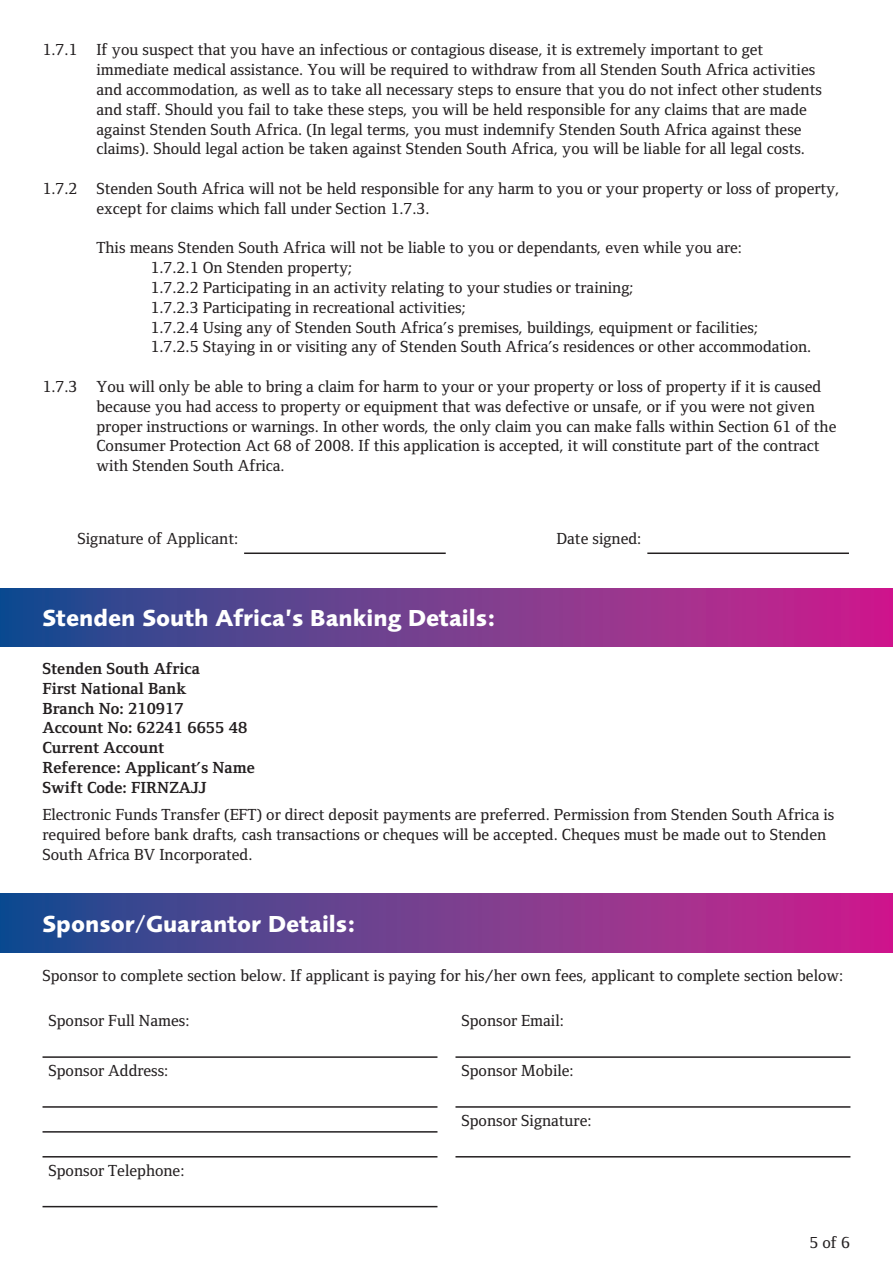
<style>
.page{position:relative;width:893px;height:1263px;background:#fff}
.page>*{position:absolute;margin:0;border:0;box-sizing:border-box;transform-origin:0 0}
.t1{font:700 24px "Foundry Sans";color:#fff}
.t2{font:500 16.5px/19.8px "Foundry Form Serif W04";color:#231f20}
.t3{font:700 16.5px "Foundry Form Serif W04";color:#231f20}
</style>
<div class="page">
<hr style="left:244px;top:552px;width:202px;height:2px;background:#231f20">
<hr style="left:647px;top:552px;width:202px;height:2px;background:#231f20">
<svg style="left:0;top:588px;width:893px;height:58px;background:#763a8e"></svg>
<svg style="left:0;top:894px;width:893px;height:58px;background:#763a8e"></svg>
<hr style="left:43px;top:1056px;width:394px;height:2px;background:#231f20">
<hr style="left:43px;top:1156px;width:394px;height:1px;background:#231f20">
<hr style="left:43px;top:1131px;width:394px;height:1px;background:#231f20">
<hr style="left:43px;top:1106px;width:394px;height:2px;background:#231f20">
<hr style="left:43px;top:1206px;width:394px;height:1px;background:#231f20">
<hr style="left:455px;top:1056px;width:395px;height:2px;background:#231f20">
<hr style="left:455px;top:1106px;width:395px;height:2px;background:#231f20">
<hr style="left:455px;top:1156px;width:395px;height:1px;background:#231f20">
<p class="t2" style="left:97px;top:39px;width:727px;text-indent:-54px">1.7.1 If you suspect that you have an infectious or contagious disease, it is extremely important to get immediate medical assistance. You will be required to withdraw from all Stenden South Africa activities and accommodation, as well as to take all necessary steps to ensure that you do not infect other students and staff. Should you fail to take these steps, you will be held responsible for any claims that are made against Stenden South Africa. (In legal terms, you must indemnify Stenden South Africa against these claims). Should legal action be taken against Stenden South Africa, you will be liable for all legal costs.</p>
<p class="t2" style="left:97px;top:178px;width:744px;text-indent:-54px">1.7.2 Stenden South Africa will not be held responsible for any harm to you or your property or loss of property, except for claims which fall under Section 1.7.3.</p>
<p class="t2" style="left:97px;top:237px;width:647px">This means Stenden South Africa will not be liable to you or dependants, even while you are:</p>
<p class="t2" style="left:151px;top:257px;width:203px">1.7.2.1 On Stenden property;</p>
<p class="t2" style="left:151px;top:277px;width:485px">1.7.2.2 Participating in an activity relating to your studies or training;</p>
<p class="t2" style="left:151px;top:297px;width:317px">1.7.2.3 Participating in recreational activities;</p>
<p class="t2" style="left:151px;top:316px;width:609px">1.7.2.4 Using any of Stenden South Africa’s premises, buildings, equipment or facilities;</p>
<p class="t2" style="left:151px;top:336px;width:662px">1.7.2.5 Staying in or visiting any of Stenden South Africa’s residences or other accommodation.</p>
<p class="t2" style="left:97px;top:376px;width:741px;text-indent:-54px">1.7.3 You will only be able to bring a claim for harm to your or your property or loss of property if it is caused because you had access to property or equipment that was defective or unsafe, or if you were not given proper instructions or warnings. In other words, the only claim you can make falls within Section 61 of the Consumer Protection Act 68 of 2008. If this application is accepted, it will constitute part of the contract with Stenden South Africa.</p>
<p class="t2" style="left:78px;top:528px;width:162px">Signature of Applicant:</p>
<p class="t2" style="left:556px;top:528px;width:86px">Date signed:</p>
<p class="t1" style="left:43px;top:604px;width:455px">Stenden South Africa’s Banking Details:</p>
<p class="t3" style="left:43px;top:657px;width:159px">Stenden South Africa</p>
<p class="t3" style="left:43px;top:676px;width:145px">First National Bank</p>
<p class="t3" style="left:43px;top:696px;width:143px">Branch No: 210917</p>
<p class="t3" style="left:43px;top:716px;width:206px">Account No: 62241 6655 48</p>
<p class="t3" style="left:43px;top:736px;width:123px">Current Account</p>
<p class="t3" style="left:43px;top:756px;width:214px">Reference: Applicant’s Name</p>
<p class="t3" style="left:43px;top:775px;width:166px">Swift Code: FIRNZAJJ</p>
<p class="t2" style="left:43px;top:804px;width:793px">Electronic Funds Transfer (EFT) or direct deposit payments are preferred. Permission from Stenden South Africa is required before bank drafts, cash transactions or cheques will be accepted. Cheques must be made out to Stenden<br>South Africa BV Incorporated.</p>
<p class="t1" style="left:43px;top:910px;width:315px">Sponsor/Guarantor Details:</p>
<p class="t2" style="left:43px;top:964px;width:802px">Sponsor to complete section below. If applicant is paying for his/her own fees, applicant to complete section below:</p>
<p class="t2" style="left:49px;top:1010px;width:142px">Sponsor Full Names:</p>
<p class="t2" style="left:49px;top:1060px;width:121px">Sponsor Address:</p>
<p class="t2" style="left:461px;top:1010px;width:104px">Sponsor Email:</p>
<p class="t2" style="left:461px;top:1060px;width:114px">Sponsor Mobile:</p>
<p class="t2" style="left:461px;top:1109px;width:132px">Sponsor Signature:</p>
<p class="t2" style="left:49px;top:1159px;width:138px">Sponsor Telephone:</p>
<p class="t2" style="left:809px;top:1232px;width:42px">5 of 6</p>
</div>
